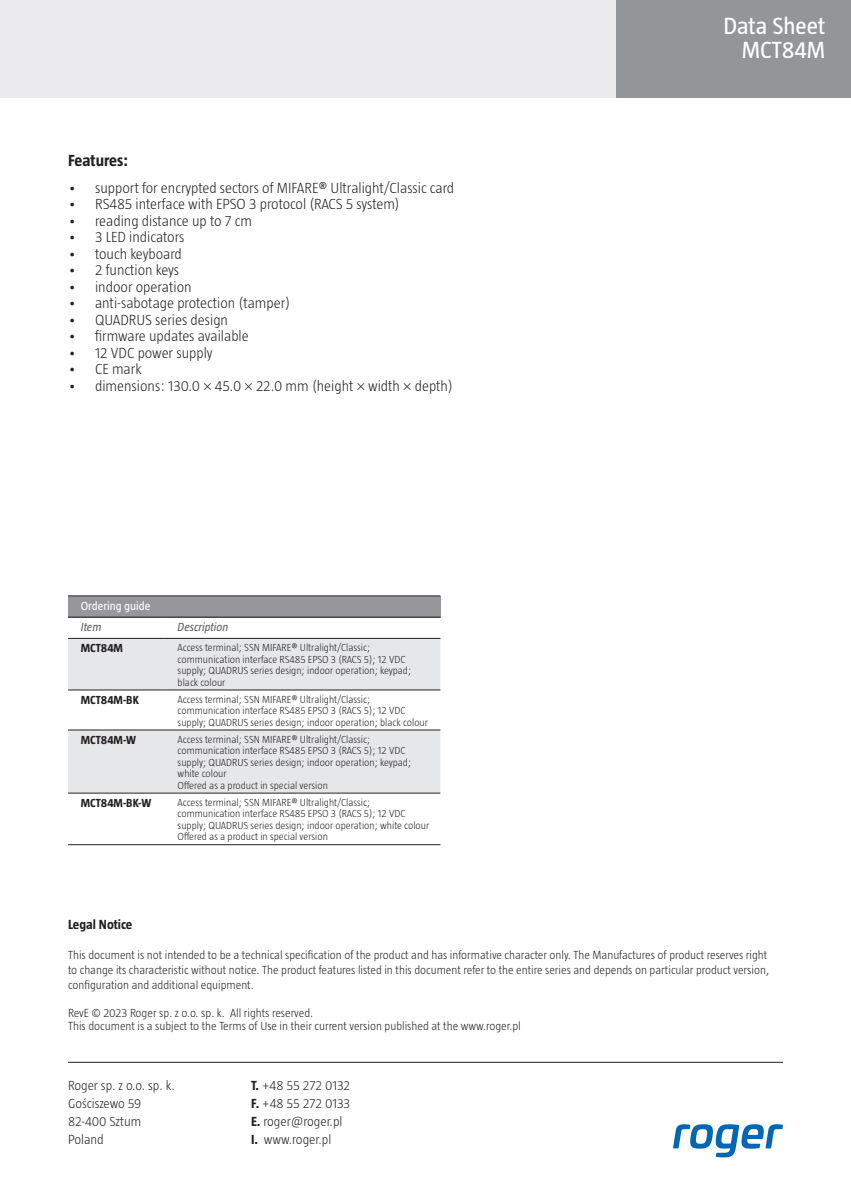
<style>
.page{position:relative;width:851px;height:1191px;background:#fff}
.page>*{position:absolute;margin:0;border:0;box-sizing:border-box;transform-origin:0 0}
.t1{font:300 24px/24px "Taz";color:#fff;text-align:right}
.t2{font:24px/24px "Taz";color:#fff;text-align:right}
.t3{font:700 16.5px "Taz";color:#231f20}
.t4{font:300 15px "Taz";color:#231f20}
.t5{font:300 13.5px/18px "Taz";color:#231f20}
.t6{font:700 13.5px "Taz";color:#231f20}
.t7{font:300 12px/15px "Taz";color:#231f20}
.t8{font:700 12px "Taz";color:#231f20}
.t9{font:italic 12px "Taz";color:#636366}
.t10{font:12px "Taz";color:#fff}
.t11{font:300 10.5px/11.6px "Taz";color:#231f20}
.s1{font-weight:700}
</style>
<div class="page">
<div style="left:612px;top:0;width:238px;height:98px;background:#939598"></div>
<div style="left:0;top:0;width:615px;height:97px;background:#ececee"></div>
<svg style="left:673px;top:1124px;width:109px;height:33px"></svg>
<div style="left:68px;top:596px;width:372px;height:21px;background:#95979a"></div>
<div style="left:68px;top:639px;width:372px;height:50px;background:#e6e7e9"></div>
<svg style="left:68px;top:690px;width:372px;height:103px;fill:#e6e7e9"></svg>
<hr style="left:68px;top:729px;width:97px;height:1px;background:#231f20">
<hr style="left:165px;top:729px;width:275px;height:1px;background:#231f20">
<hr style="left:68px;top:595px;width:97px;height:1px;background:#231f20">
<hr style="left:165px;top:595px;width:275px;height:1px;background:#231f20">
<hr style="left:68px;top:617px;width:97px;height:1px;background:#231f20">
<hr style="left:68px;top:689px;width:97px;height:1px;background:#231f20">
<hr style="left:165px;top:689px;width:275px;height:1px;background:#231f20">
<hr style="left:68px;top:793px;width:97px;height:1px;background:#231f20">
<hr style="left:165px;top:793px;width:275px;height:1px;background:#231f20">
<hr style="left:165px;top:617px;width:275px;height:1px;background:#231f20">
<hr style="left:68px;top:638px;width:97px;height:1px;background:#231f20">
<hr style="left:165px;top:638px;width:275px;height:1px;background:#231f20">
<hr style="left:68px;top:844px;width:97px;height:1px;background:#231f20">
<hr style="left:165px;top:844px;width:275px;height:1px;background:#231f20">
<hr style="left:68px;top:1062px;width:714px;height:1px;background:#231f20">
<h2 class="t3" style="left:68px;top:151px;width:62px">Features:</h2>
<h3 class="t4" style="left:68px;top:179px;width:387px">• support for encrypted sectors of MIFARE® Ultralight/Classic card</h3>
<h3 class="t4" style="left:68px;top:196px;width:333px">• RS485 interface with EPSO 3 protocol (RACS 5 system)</h3>
<h3 class="t4" style="left:68px;top:212px;width:185px">• reading distance up to 7 cm</h3>
<h3 class="t4" style="left:68px;top:229px;width:118px">• 3 LED indicators</h3>
<h3 class="t4" style="left:68px;top:245px;width:115px">• touch keyboard</h3>
<h3 class="t4" style="left:68px;top:262px;width:113px">• 2 function keys</h3>
<h3 class="t4" style="left:68px;top:278px;width:125px">• indoor operation</h3>
<h3 class="t4" style="left:68px;top:295px;width:223px">• anti-sabotage protection (tamper)</h3>
<h3 class="t4" style="left:68px;top:311px;width:161px">• QUADRUS series design</h3>
<h3 class="t4" style="left:68px;top:328px;width:182px">• firmware updates available</h3>
<h3 class="t4" style="left:68px;top:344px;width:146px">• 12 VDC power supply</h3>
<h3 class="t4" style="left:68px;top:361px;width:75px">• CE mark</h3>
<h3 class="t4" style="left:68px;top:377px;width:386px">• dimensions: 130.0 × 45.0 × 22.0 mm (height × width × depth)</h3>
<p class="t10" style="left:81px;top:599px;width:71px">Ordering guide</p>
<p class="t9" style="left:81px;top:620px;width:22px">Item</p>
<p class="t9" style="left:178px;top:620px;width:52px">Description</p>
<p class="t8" style="left:81px;top:641px;width:44px">MCT84M</p>
<p class="t11" style="left:178px;top:641px;width:235px">Access terminal; SSN MIFARE® Ultralight/Classic; communication interface RS485 EPSO 3 (RACS 5); 12 VDC supply; QUADRUS series design; indoor operation; keypad; black colour</p>
<p class="t8" style="left:81px;top:693px;width:59px">MCT84M-BK</p>
<p class="t11" style="left:178px;top:693px;width:252px">Access terminal; SSN MIFARE® Ultralight/Classic; communication interface RS485 EPSO 3 (RACS 5); 12 VDC supply; QUADRUS series design; indoor operation; black colour</p>
<p class="t8" style="left:81px;top:733px;width:57px">MCT84M-W</p>
<p class="t11" style="left:178px;top:733px;width:235px">Access terminal; SSN MIFARE® Ultralight/Classic; communication interface RS485 EPSO 3 (RACS 5); 12 VDC supply; QUADRUS series design; indoor operation; keypad; white colour<br>Offered as a product in special version</p>
<p class="t8" style="left:81px;top:796px;width:72px">MCT84M-BK-W</p>
<p class="t11" style="left:178px;top:796px;width:253px">Access terminal; SSN MIFARE® Ultralight/Classic; communication interface RS485 EPSO 3 (RACS 5); 12 VDC supply; QUADRUS series design; indoor operation; white colour Offered as a product in special version</p>
<h1 class="t2" style="left:723px;top:14px;width:103px">Data Sheet<br>MCT84M</h1>
<h1 class="t1" style="left:686px;top:20px;width:136px">Kontrolery serii<br>PRxx1</h1>
<p class="t6" style="left:68px;top:916px;width:66px">Legal Notice</p>
<p class="t7" style="left:68px;top:946px;width:702px">This document is not intended to be a technical specification of the product and has informative character only. The Manufactures of product reserves right to change its characteristic without notice. The product features listed in this document refer to the entire series and depends on particular product version, configuration and additional equipment.</p>
<p class="t7" style="left:68px;top:1006px;width:454px;line-height:13.2px">RevE © 2023 Roger sp. z o.o. sp. k. All rights reserved.<br>This document is a subject to the Terms of Use in their current version published at the www.roger.pl</p>
<p class="t5" style="left:68px;top:1076px;width:108px">Roger sp. z o.o. sp. k.<br>Gościszewo 59<br>82-400 Sztum<br>Poland</p>
<p class="t5" style="left:251px;top:1076px;width:101px"><span class="s1">T.</span> +48 55 272 0132<br><span class="s1">F.</span> +48 55 272 0133<br><span class="s1">E.</span> roger@roger.pl<br><span class="s1">I.</span> www.roger.pl</p>
</div>
